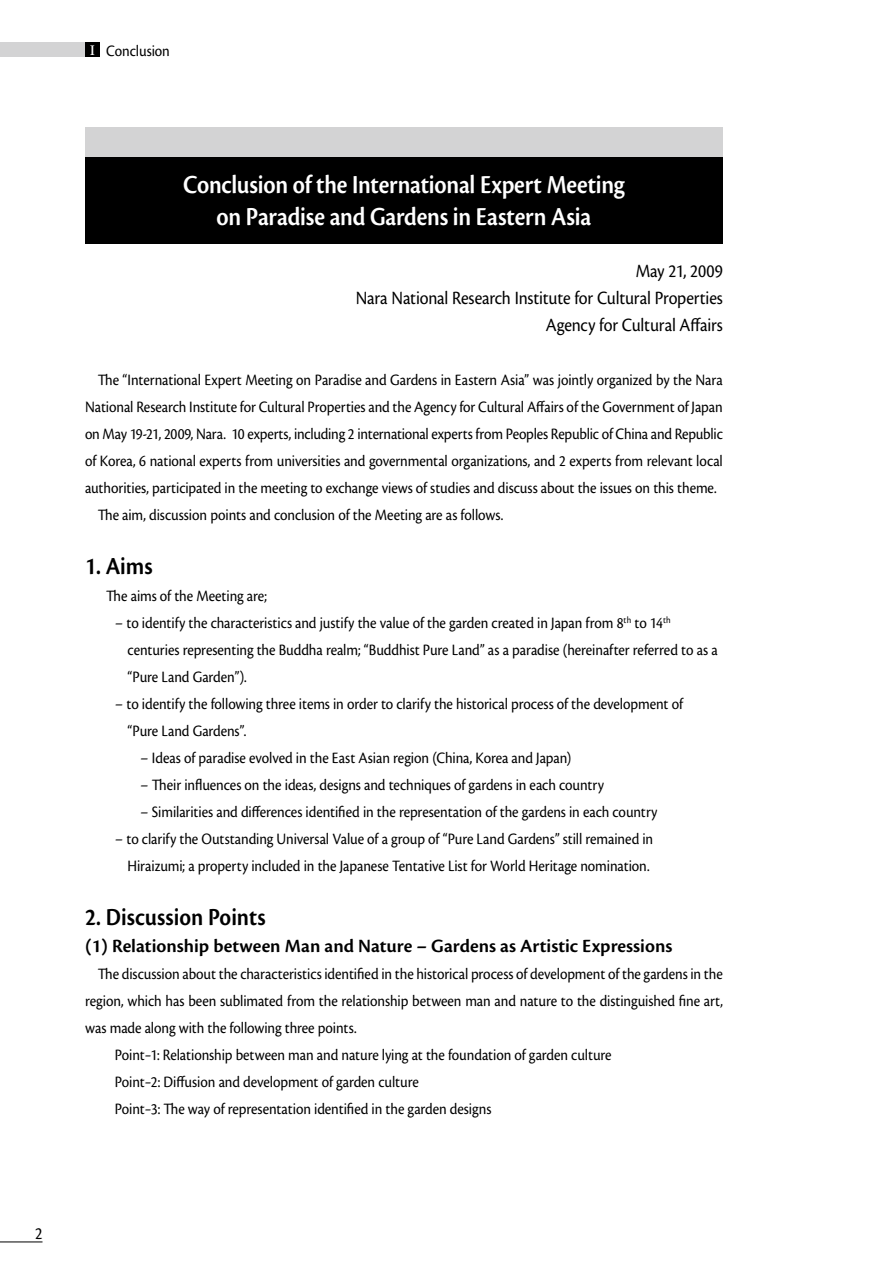
<style>
.page{position:relative;width:893px;height:1263px;background:#fff}
.page>*{position:absolute;margin:0;border:0;box-sizing:border-box;transform-origin:0 0}
.t1{font:27px/31.5px "Cronos Pro Semibold Subh";letter-spacing:-.01em;color:#fff;text-align:center;scale:.9 1}
.t2{font:600 25.5px "Cronos Pro";color:#000;scale:.9 1}
.t3{font:19.5px/27px "Cronos Pro";letter-spacing:-.01em;color:#000;text-align:right;scale:.9 1}
.t4{font:600 19.5px "Cronos Pro";color:#000}
.t5{font:16.5px "Cronos Pro";letter-spacing:-.005em;color:#000;scale:.9 1}
.s1{font-family:"Adobe Caslon Pro";font-weight:600;font-size:13.5px;color:#fff}
</style>
<div class="page">
<div style="left:85px;top:43px;width:15px;height:14px;background:#000"></div>
<hr style="left:0;top:1242px;width:43px;height:1px;background:#000">
<div style="left:0;top:43px;width:85px;height:14px;background:#d3d3d4"></div>
<div style="left:85px;top:128px;width:638px;height:29px;background:#d3d3d4"></div>
<div style="left:85px;top:157px;width:638px;height:87px;background:#000"></div>
<p class="t5" style="left:90px;top:42px;width:90px"><span class="s1">I</span> Conclusion</p>
<h1 class="t1" style="left:183px;top:169px;width:492px">Conclusion of the International Expert Meeting on Paradise and Gardens in Eastern Asia</h1>
<p class="t3" style="left:356px;top:257px;width:409px">May 21, 2009<br>Nara National Research Institute for Cultural Properties<br>Agency for Cultural Affairs</p>
<p class="t5" style="left:98px;top:370px;width:696px">The “International Expert Meeting on Paradise and Gardens in Eastern Asia” was jointly organized by the Nara</p>
<p class="t5" style="left:85px;top:397px;width:710px">National Research Institute for Cultural Properties and the Agency for Cultural Affairs of the Government of Japan</p>
<p class="t5" style="left:85px;top:424px;width:710px">on May 19-21, 2009, Nara. 10 experts, including 2 international experts from Peoples Republic of China and Republic</p>
<p class="t5" style="left:85px;top:451px;width:710px">of Korea, 6 national experts from universities and governmental organizations, and 2 experts from relevant local</p>
<p class="t5" style="left:85px;top:478px;width:703px">authorities, participated in the meeting to exchange views of studies and discuss about the issues on this theme.</p>
<p class="t5" style="left:98px;top:505px;width:452px">The aim, discussion points and conclusion of the Meeting are as follows.</p>
<h2 class="t2" style="left:85px;top:551px;width:77px">1. Aims</h2>
<p class="t5" style="left:106px;top:586px;width:180px">The aims of the Meeting are;</p>
<p class="t5" style="left:115px;top:613px;width:619px">− to identify the characteristics and justify the value of the garden created in Japan from 8<sup>th</sup> to 14<sup>th</sup></p>
<p class="t5" style="left:128px;top:640px;width:657px">centuries representing the Buddha realm; “Buddhist Pure Land” as a paradise (hereinafter referred to as a</p>
<p class="t5" style="left:128px;top:667px;width:134px">“Pure Land Garden”).</p>
<p class="t5" style="left:115px;top:694px;width:633px">− to identify the following three items in order to clarify the historical process of the development of</p>
<p class="t5" style="left:128px;top:721px;width:134px">“Pure Land Gardens”.</p>
<p class="t5" style="left:140px;top:748px;width:480px">− Ideas of paradise evolved in the East Asian region (China, Korea and Japan)</p>
<p class="t5" style="left:140px;top:775px;width:517px">− Their influences on the ideas, designs and techniques of gardens in each country</p>
<p class="t5" style="left:140px;top:802px;width:576px">− Similarities and differences identified in the representation of the gardens in each country</p>
<p class="t5" style="left:115px;top:829px;width:600px">− to clarify the Outstanding Universal Value of a group of “Pure Land Gardens” still remained in</p>
<p class="t5" style="left:128px;top:856px;width:582px">Hiraizumi; a property included in the Japanese Tentative List for World Heritage nomination.</p>
<h2 class="t2" style="left:85px;top:902px;width:202px">2. Discussion Points</h2>
<p class="t4" style="left:85px;top:935px;width:589px">(1) Relationship between Man and Nature – Gardens as Artistic Expressions</p>
<p class="t5" style="left:98px;top:964px;width:696px">The discussion about the characteristics identified in the historical process of development of the gardens in the</p>
<p class="t5" style="left:85px;top:991px;width:710px">region, which has been sublimated from the relationship between man and nature to the distinguished fine art,</p>
<p class="t5" style="left:85px;top:1018px;width:303px">was made along with the following three points.</p>
<p class="t5" style="left:115px;top:1045px;width:553px">Point−1: Relationship between man and nature lying at the foundation of garden culture</p>
<p class="t5" style="left:115px;top:1072px;width:339px">Point−2: Diffusion and development of garden culture</p>
<p class="t5" style="left:115px;top:1099px;width:420px">Point−3: The way of representation identified in the garden designs</p>
</div>
